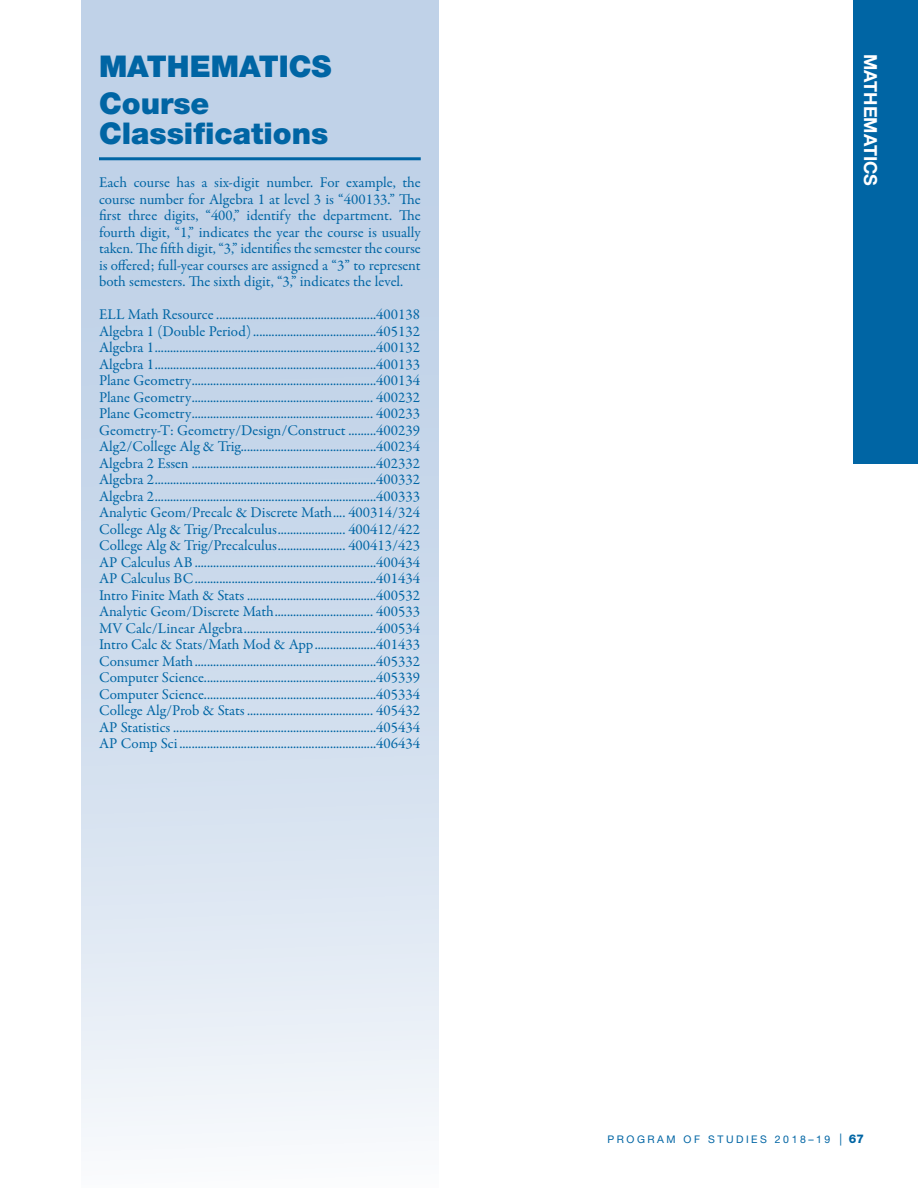
<style>
.page{position:relative;width:918px;height:1188px;background:#fff}
.page>*{position:absolute;margin:0;border:0;box-sizing:border-box;transform-origin:0 0}
.Course_Classificatio{font:900 30px/30px "Helvetica Neue";color:#0065a4}
.t1{font:700 18px "Helvetica Neue";color:#fff}
.Course_Classificatio-2{font:15px/16.5px "Garamond Premr Pro";color:#0065a4;text-align:justify}
.t2{font:10.5px "Helvetica Neue";letter-spacing:.24em;color:#0065a4}
.s1{font-size:12px}
.s2{font-weight:800;font-size:12px}
</style>
<div class="page">
<div style="left:853px;top:0;width:65px;height:464px;background:#0065a4"></div>
<div style="left:81px;top:0;width:358px;height:1188px;background:linear-gradient(to bottom,#b4cae4,#eef3f8)"></div>
<hr style="left:99px;top:157px;width:322px;height:3px;background:#0065a4">
<p class="Course_Classificatio" style="left:99px;top:51px;width:234px">MATHEMATICS</p>
<p class="Course_Classificatio" style="left:99px;top:88px;width:231px">Course<br>Classifications</p>
<p class="Course_Classificatio-2" style="left:99px;top:175px;width:323px">Each course has a six-digit number. For example, the course number for Algebra 1 at level 3 is “400133.” The first three digits, “400,” identify the department. The fourth digit, “1,” indicates the year the course is usually taken. The fifth digit, “3,” identifies the semester the course is offered; full-year courses are assigned a “3” to represent both semesters. The sixth digit, “3,” indicates the level.</p>
<p class="Course_Classificatio-2" style="left:99px;top:307px;width:323px">ELL Math Resource ....................................................400138</p>
<p class="Course_Classificatio-2" style="left:99px;top:323px;width:323px">Algebra 1 (Double Period)........................................405132</p>
<p class="Course_Classificatio-2" style="left:99px;top:340px;width:323px">Algebra 1........................................................................400132</p>
<p class="Course_Classificatio-2" style="left:99px;top:356px;width:323px">Algebra 1........................................................................400133</p>
<p class="Course_Classificatio-2" style="left:99px;top:373px;width:323px">Plane Geometry............................................................400134</p>
<p class="Course_Classificatio-2" style="left:99px;top:389px;width:323px">Plane Geometry........................................................... 400232</p>
<p class="Course_Classificatio-2" style="left:99px;top:406px;width:323px">Plane Geometry........................................................... 400233</p>
<p class="Course_Classificatio-2" style="left:99px;top:422px;width:323px">Geometry-T: Geometry/Design/Construct .........400239</p>
<p class="Course_Classificatio-2" style="left:99px;top:439px;width:323px">Alg2/College Alg &amp; Trig............................................400234</p>
<p class="Course_Classificatio-2" style="left:99px;top:455px;width:323px">Algebra 2 Essen ............................................................402332</p>
<p class="Course_Classificatio-2" style="left:99px;top:472px;width:323px">Algebra 2........................................................................400332</p>
<p class="Course_Classificatio-2" style="left:99px;top:488px;width:323px">Algebra 2........................................................................400333</p>
<p class="Course_Classificatio-2" style="left:99px;top:505px;width:323px">Analytic Geom/Precalc &amp; Discrete Math.... 400314/324</p>
<p class="Course_Classificatio-2" style="left:99px;top:521px;width:323px">College Alg &amp; Trig/Precalculus...................... 400412/422</p>
<p class="Course_Classificatio-2" style="left:99px;top:538px;width:323px">College Alg &amp; Trig/Precalculus...................... 400413/423</p>
<p class="Course_Classificatio-2" style="left:99px;top:554px;width:323px">AP Calculus AB...........................................................400434</p>
<p class="Course_Classificatio-2" style="left:99px;top:571px;width:323px">AP Calculus BC...........................................................401434</p>
<p class="Course_Classificatio-2" style="left:99px;top:587px;width:323px">Intro Finite Math &amp; Stats ..........................................400532</p>
<p class="Course_Classificatio-2" style="left:99px;top:604px;width:323px">Analytic Geom/Discrete Math................................ 400533</p>
<p class="Course_Classificatio-2" style="left:99px;top:620px;width:323px">MV Calc/Linear Algebra...........................................400534</p>
<p class="Course_Classificatio-2" style="left:99px;top:637px;width:323px">Intro Calc &amp; Stats/Math Mod &amp; App....................401433</p>
<p class="Course_Classificatio-2" style="left:99px;top:653px;width:323px">Consumer Math...........................................................405332</p>
<p class="Course_Classificatio-2" style="left:99px;top:670px;width:323px">Computer Science........................................................405339</p>
<p class="Course_Classificatio-2" style="left:99px;top:686px;width:323px">Computer Science........................................................405334</p>
<p class="Course_Classificatio-2" style="left:99px;top:703px;width:323px">College Alg/Prob &amp; Stats ......................................... 405432</p>
<p class="Course_Classificatio-2" style="left:99px;top:719px;width:323px">AP Statistics ..................................................................405434</p>
<p class="Course_Classificatio-2" style="left:99px;top:736px;width:323px">AP Comp Sci................................................................406434</p>
<p class="t1" style="left:882px;top:54px;width:120px;rotate:90deg">APPLI D ART</p>
<p class="t1" style="left:882px;top:54px;width:133px;rotate:90deg">MATHEMATICS</p>
<p class="t2" style="left:607px;top:1133px;width:258px">PROGRAM OF STUDIES 2018–19 <span class="s1">|</span> <span class="s2">67</span></p>
</div>
